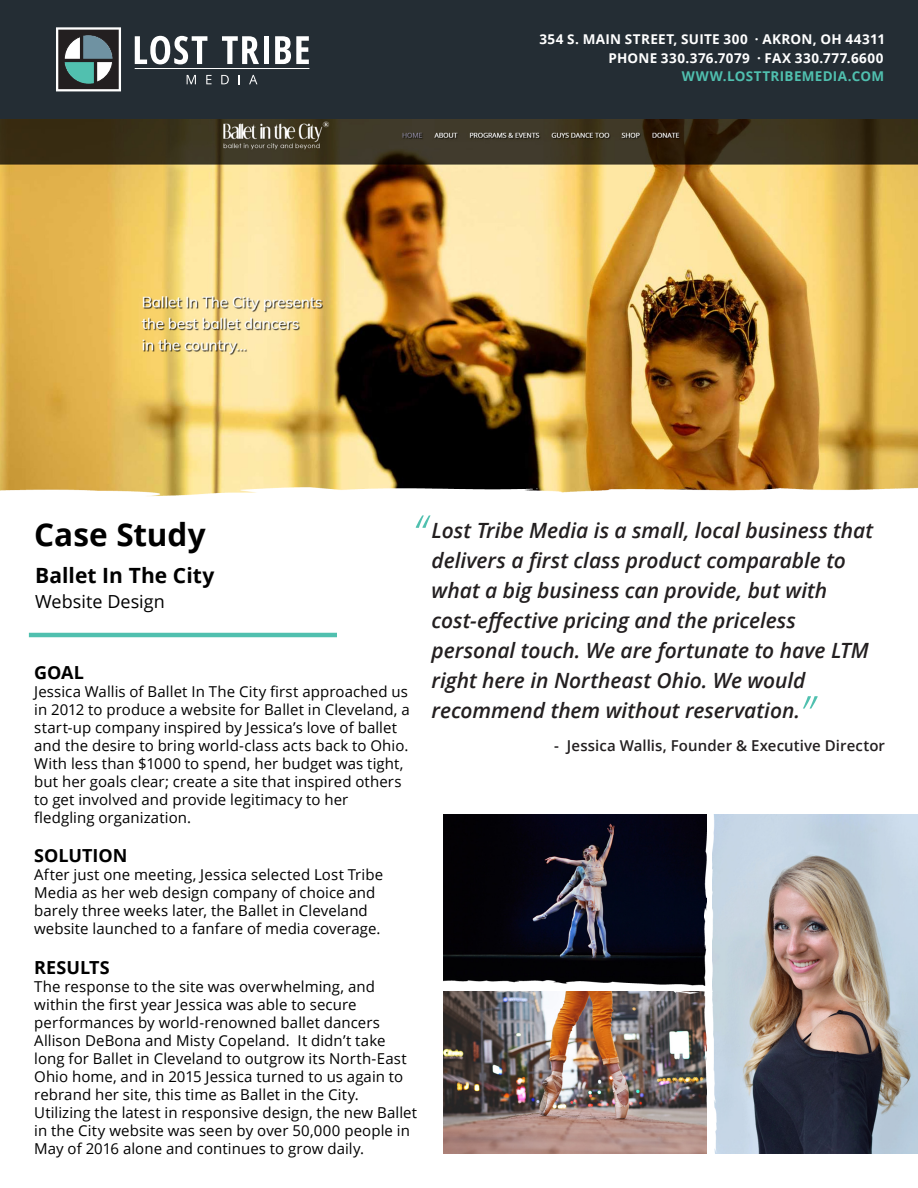
<style>
.page{position:relative;width:918px;height:1188px;background:#fff}
.page>*{position:absolute;margin:0;border:0;box-sizing:border-box;transform-origin:0 0}
.t1{font:italic 300 condensed 54px "Open Sans";color:#50c0af}
.t2{font:700 31.5px "Open Sans";color:#000}
.t3{font:italic 600 21px/30px "Open Sans";letter-spacing:-.005em;color:#231f20}
.t4{font:700 21px "Open Sans";letter-spacing:.005em;color:#000}
.t5{font:700 18px "Open Sans";color:#000}
.t6{font:18px "Open Sans";color:#000}
.t7{font:15px/18px "Open Sans";letter-spacing:.005em;color:#000}
.t8{font:600 15px "Open Sans";letter-spacing:.005em;color:#231f20}
.t9{font:700 13.5px/19px "Open Sans";letter-spacing:.03em;color:#fff;text-align:right}
.t10{font:700 13.5px "Open Sans";letter-spacing:.025em;color:#50c0af}
</style>
<div class="page">
<img style="left:720px;top:815px;width:198px;height:338px">
<img style="left:443px;top:996px;width:262px;height:157px">
<img style="left:443px;top:815px;width:262px;height:165px">
<img style="left:0;top:119px;width:918px;height:378px">
<div style="left:0;top:0;width:918px;height:119px;background:#242d34"></div>
<svg style="left:56px;top:27px;width:65px;height:64px;background:#6b7d7e"></svg>
<hr style="left:80px;top:32px;width:3px;height:28px;background:#231f20">
<hr style="left:64px;top:59px;width:50px;height:3px;background:#231f20">
<hr style="left:94px;top:60px;width:3px;height:26px;background:#231f20">
<svg style="left:135px;top:36px;width:72px;height:28px"></svg>
<svg style="left:222px;top:36px;width:37px;height:28px"></svg>
<hr style="left:264px;top:36px;width:4px;height:28px;background:#fff">
<svg style="left:275px;top:36px;width:34px;height:28px"></svg>
<svg style="left:187px;top:75px;width:9px;height:9px"></svg>
<svg style="left:206px;top:75px;width:6px;height:9px"></svg>
<svg style="left:221px;top:75px;width:8px;height:9px"></svg>
<svg style="left:249px;top:75px;width:8px;height:9px"></svg>
<hr style="left:135px;top:68px;width:174px;height:1px;background:#fff">
<hr style="left:29px;top:633px;width:308px;height:4px;background:#50c0af">
<img style="left:705px;top:814px;width:15px;height:340px">
<img style="left:443px;top:980px;width:270px;height:16px">
<p class="t9" style="left:540px;top:29px;width:347px">354 S. MAIN STREET, SUITE 300 · AKRON, OH 44311<br>PHONE 330.376.7079 · FAX 330.777.6600</p>
<p class="t10" style="left:682px;top:66px;width:204px">WWW.LOSTTRIBEMEDIA.COM</p>
<h1 class="t1" style="left:412px;top:498px;width:16px">“</h1>
<h2 class="t2" style="left:34px;top:512px;width:173px">Case Study</h2>
<h3 class="t4" style="left:35px;top:560px;width:181px">Ballet In The City</h3>
<p class="t6" style="left:35px;top:589px;width:131px">Website Design</p>
<p class="t3" style="left:432px;top:515px;width:443px">Lost Tribe Media is a small, local business that delivers a first class product comparable to what a big business can provide, but with cost-effective pricing and the priceless personal touch. We are fortunate to have LTM right here in Northeast Ohio. We would recommend them without reservation.</p>
<p class="t8" style="left:554px;top:736px;width:332px">- Jessica Wallis, Founder &amp; Executive Director</p>
<p class="t5" style="left:34px;top:659px;width:51px">GOAL</p>
<p class="t7" style="left:34px;top:682px;width:377px">Jessica Wallis of Ballet In The City first approached us in 2012 to produce a website for Ballet in Cleveland, a start-up company inspired by Jessica’s love of ballet and the desire to bring world-class acts back to Ohio.<br>With less than $1000 to spend, her budget was tight, but her goals clear; create a site that inspired others to get involved and provide legitimacy to her fledgling organization.</p>
<p class="t5" style="left:34px;top:843px;width:95px">SOLUTION</p>
<p class="t7" style="left:34px;top:865px;width:350px">After just one meeting, Jessica selected Lost Tribe Media as her web design company of choice and barely three weeks later, the Ballet in Cleveland website launched to a fanfare of media coverage.</p>
<p class="t5" style="left:34px;top:955px;width:77px">RESULTS</p>
<p class="t7" style="left:34px;top:977px;width:384px">The response to the site was overwhelming, and within the first year Jessica was able to secure performances by world-renowned ballet dancers Allison DeBona and Misty Copeland. It didn’t take long for Ballet in Cleveland to outgrow its North-East Ohio home, and in 2015 Jessica turned to us again to rebrand her site, this time as Ballet in the City.<br>Utilizing the latest in responsive design, the new Ballet in the City website was seen by over 50,000 people in May of 2016 alone and continues to grow daily.</p>
<h1 class="t1" style="left:799px;top:679px;width:16px">”</h1>
</div>
